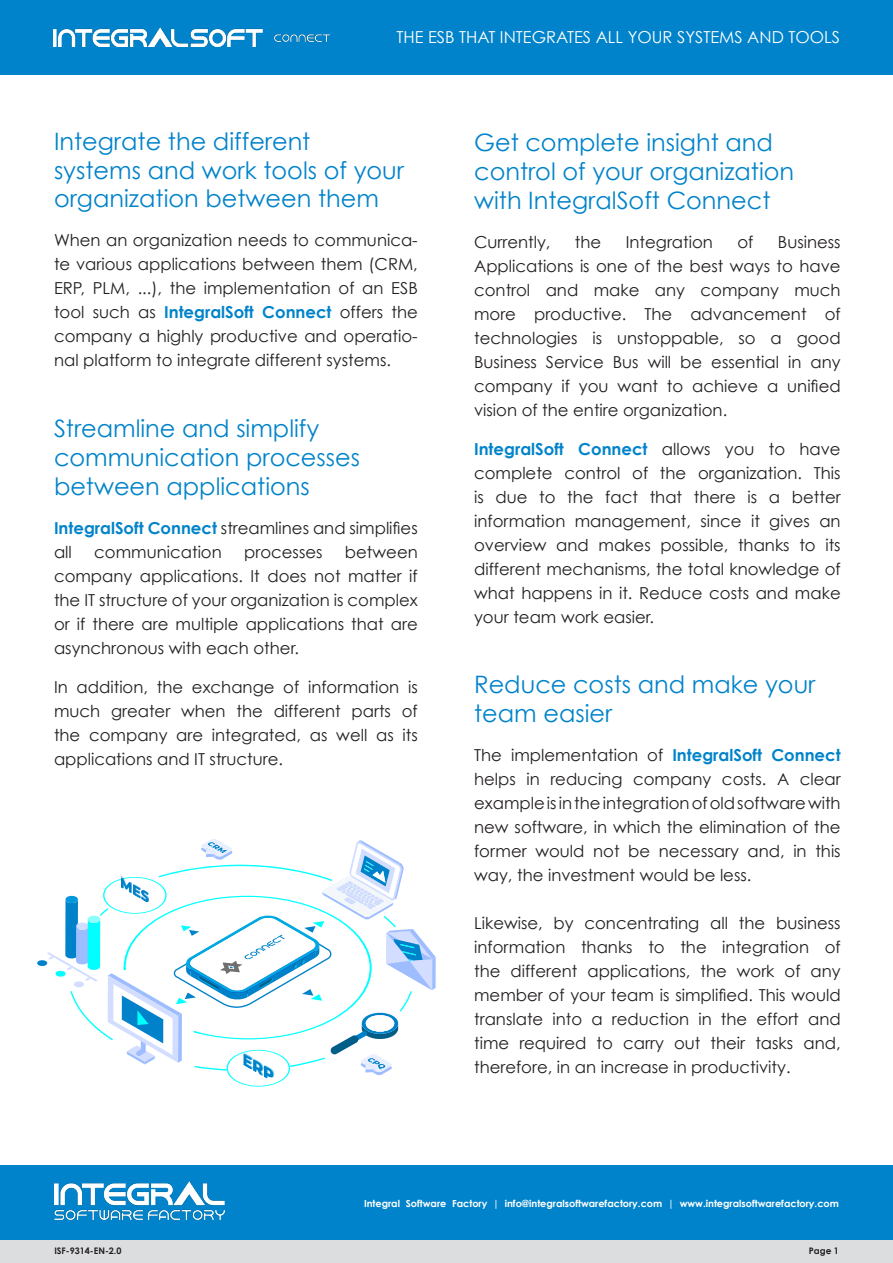
<style>
.page{position:relative;width:893px;height:1263px;background:#fff}
.page>*{position:absolute;margin:0;border:0;box-sizing:border-box;transform-origin:0 0}
.t1{font:24px/28.8px "Century Gothic";color:#0083ca}
.t2{font:16.5px/24px "Century Gothic";color:#231f20;text-align:justify}
.t3{font:16.5px "Century Gothic";color:#fff}
.t4{font:700 9.75px "Century Gothic";color:#fff}
.t5{font:700 9px "Century Gothic";color:#231f20}
.s1{font-weight:700;color:#0083ca}
</style>
<div class="page">
<div style="left:0;top:0;width:893px;height:74px;background:#0083ca"></div>
<img style="left:53px;top:27px;width:277px;height:19px">
<div style="left:0;top:1239px;width:893px;height:24px;background:#dcdddf"></div>
<div style="left:0;top:1165px;width:893px;height:74px;background:#0083ca"></div>
<img style="left:55px;top:1181px;width:169px;height:38px">
<svg style="left:37px;top:839px;width:399px;height:248px"></svg>
<p class="t3" style="left:396px;top:25px;width:445px">THE ESB THAT INTEGRATES ALL YOUR SYSTEMS AND TOOLS</p>
<p class="t1" style="left:54px;top:126px;width:352px">Integrate the different<br>systems and work tools of your organization between them</p>
<p class="t2" style="left:54px;top:228px;width:365px">When an organization needs to communica&shy;te various applications between them (CRM, ERP, PLM, ...), the implementation of an ESB tool such as <span class="s1">IntegralSoft Connect</span> offers the</p>
<p class="t2" style="left:54px;top:324px;width:365px">company a highly productive and operatio&shy;nal platform to integrate different systems.</p>
<p class="t1" style="left:54px;top:413px;width:308px">Streamline and simplify communication processes between applications</p>
<p class="t2" style="left:54px;top:515px;width:365px"><span class="s1">IntegralSoft Connect</span> streamlines and simplifies all</p>
<p class="t2" style="left:94px;top:539px;width:129px">communication</p>
<p class="t2" style="left:244px;top:539px;width:80px">processes</p>
<p class="t2" style="left:54px;top:539px;width:365px;text-indent:291px">between company applications. It does not matter if the IT structure of your organization is complex</p>
<p class="t2" style="left:54px;top:611px;width:365px">or if there are multiple applications that are asynchronous with each other.</p>
<p class="t2" style="left:54px;top:674px;width:365px">In addition, the exchange of information is much greater when the different parts of the company are integrated, as well as its applications and IT structure.</p>
<p class="t1" style="left:474px;top:128px;width:322px">Get complete insight and control of your organization with IntegralSoft Connect</p>
<p class="t2" style="left:474px;top:230px;width:78px">Currently,</p>
<p class="t2" style="left:575px;top:230px;width:28px">the</p>
<p class="t2" style="left:626px;top:230px;width:89px">Integration</p>
<p class="t2" style="left:737px;top:230px;width:17px">of</p>
<p class="t2" style="left:474px;top:230px;width:368px;text-indent:304px">Business Applications is one of the best ways to have control and make any company much more productive. The advancement of</p>
<p class="t2" style="left:474px;top:326px;width:368px">technologies is unstoppable, so a good Business Service Bus will be essential in any company if you want to achieve a unified vision of the entire organization.</p>
<p class="t2" style="left:474px;top:437px;width:368px"><span class="s1">IntegralSoft Connect</span> allows you to have complete control of the organization. This is due to the fact that there is a better information management, since it gives an overview and makes possible, thanks to its different mechanisms, the total knowledge of what happens in it. Reduce costs and make your team work easier.</p>
<p class="t1" style="left:474px;top:670px;width:343px">Reduce costs and make your team easier</p>
<p class="t2" style="left:474px;top:743px;width:368px">The implementation of <span class="s1">IntegralSoft Connect </span>helps in reducing company costs. A clear example is in the integration of old software with new software, in which the elimination of the</p>
<p class="t2" style="left:474px;top:839px;width:368px">former would not be necessary and, in this way, the investment would be less.</p>
<p class="t2" style="left:474px;top:911px;width:368px">Likewise, by concentrating all the business information thanks to the integration of the different applications, the work of any</p>
<p class="t2" style="left:474px;top:983px;width:368px">member of your team is simplified. This would translate into a reduction in the effort and</p>
<p class="t2" style="left:474px;top:1031px;width:368px">time required to carry out their tasks and, therefore, in an increase in productivity.</p>
<p class="t4" style="left:364px;top:1196px;width:476px">Integral Software Factory | info@integralsoftwarefactory.com | www.integralsoftwarefactory.com</p>
<p class="t5" style="left:54px;top:1244px;width:68px">ISF-9314-EN-2.0</p>
<p class="t5" style="left:809px;top:1244px;width:32px">Page 1</p>
</div>
